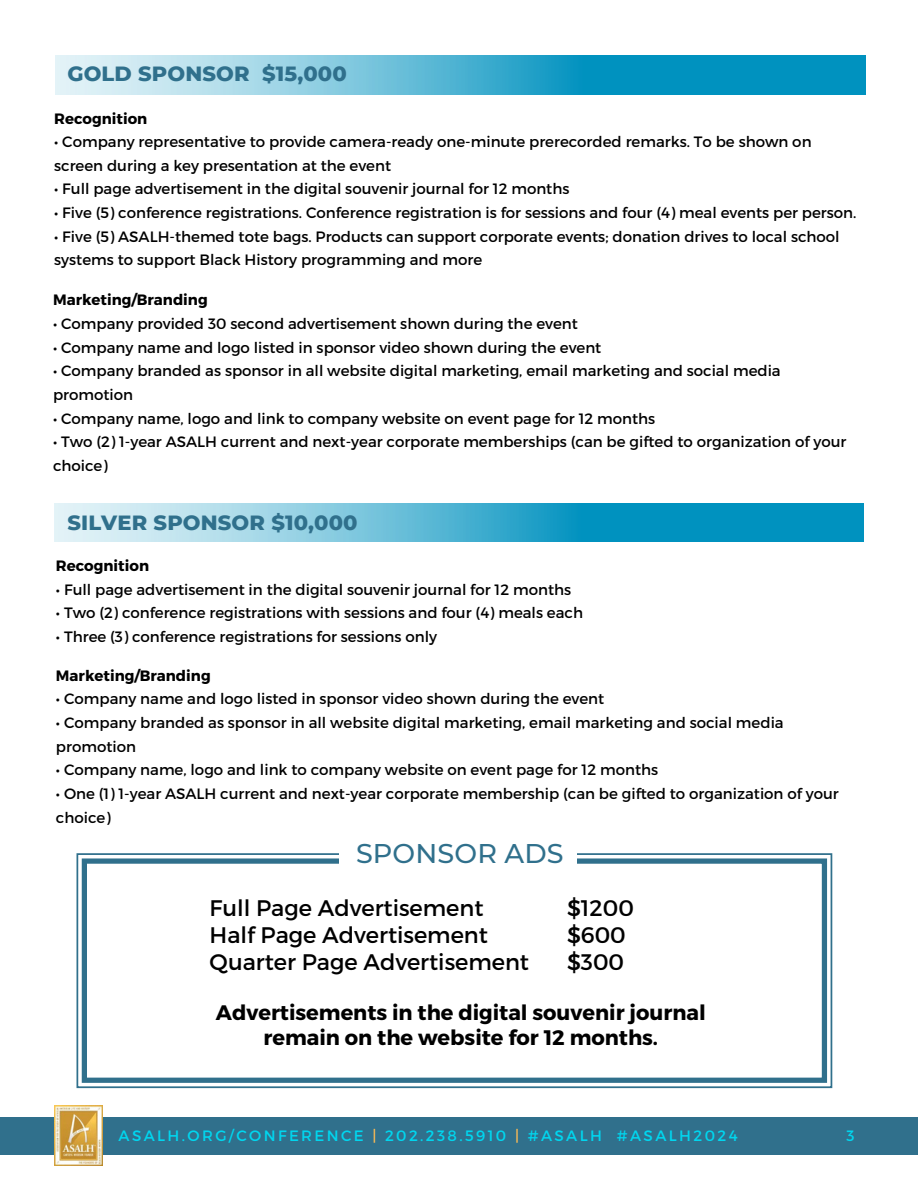
<style>
.page{position:relative;width:918px;height:1188px;background:#fff}
.page>*{position:absolute;margin:0;border:0;box-sizing:border-box;transform-origin:0 0}
.t1{font:500 27px "Montserrat";letter-spacing:.005em;color:#30708c}
.t2{font:22.5px/27px "Montserrat";color:#000}
.t3{font:700 21px/24.8px "Montserrat";color:#000;text-align:center}
.t4{font:800 21px "Montserrat";letter-spacing:.005em;color:#30708c}
.t5{font:15px/23.7px "Montserrat";color:#000}
.t6{font:700 15px "Montserrat";color:#000}
.t7{font:15px "Montserrat";letter-spacing:.16em;color:#00d6ef}
.s1{color:#ffbc53}
</style>
<div class="page">
<svg style="left:77px;top:853px;width:755px;height:235px"></svg>
<svg style="left:82px;top:858px;width:745px;height:225px"></svg>
<div style="left:339px;top:838px;width:238px;height:45px;background:#fff"></div>
<img style="left:54px;top:504px;width:810px;height:38px">
<div style="left:0;top:1117px;width:918px;height:38px;background:#30708c"></div>
<img style="left:54px;top:1106px;width:49px;height:59px">
<img style="left:56px;top:56px;width:809px;height:38px">
<p class="t4" style="left:67px;top:61px;width:281px">GOLD SPONSOR $15,000</p>
<p class="t6" style="left:54px;top:109px;width:95px">Recognition</p>
<p class="t5" style="left:54px;top:129px;width:759px">• Company representative to provide camera-ready one-minute prerecorded remarks. To be shown on screen during a key presentation at the event</p>
<p class="t5" style="left:54px;top:177px;width:517px">• Full page advertisement in the digital souvenir journal for 12 months</p>
<p class="t5" style="left:54px;top:200px;width:804px">• Five (5) conference registrations. Conference registration is for sessions and four (4) meal events per person.</p>
<p class="t5" style="left:54px;top:224px;width:787px">• Five (5) ASALH-themed tote bags. Products can support corporate events; donation drives to local school systems to support Black History programming and more</p>
<p class="t6" style="left:53px;top:290px;width:156px">Marketing/Branding</p>
<p class="t5" style="left:53px;top:311px;width:526px">• Company provided 30 second advertisement shown during the event</p>
<p class="t5" style="left:53px;top:335px;width:550px">• Company name and logo listed in sponsor video shown during the event</p>
<p class="t5" style="left:53px;top:358px;width:729px">• Company branded as sponsor in all website digital marketing, email marketing and social media promotion</p>
<p class="t5" style="left:53px;top:406px;width:604px">• Company name, logo and link to company website on event page for 12 months</p>
<h1 class="t5" style="left:53px;top:429px;width:795px">• Two (2) 1-year ASALH current and next-year corporate memberships (can be gifted to organization of your choice)</h1>
<p class="t4" style="left:67px;top:509px;width:292px">SILVER SPONSOR $10,000</p>
<h4 class="t6" style="left:56px;top:556px;width:95px">Recognition</h4>
<h4 class="t5" style="left:56px;top:577px;width:517px">• Full page advertisement in the digital souvenir journal for 12 months</h4>
<h3 class="t5" style="left:56px;top:600px;width:529px">• Two (2) conference registrations with sessions and four (4) meals each</h3>
<p class="t5" style="left:56px;top:624px;width:383px">• Three (3) conference registrations for sessions only</p>
<p class="t6" style="left:56px;top:666px;width:156px">Marketing/Branding</p>
<p class="t5" style="left:56px;top:686px;width:550px">• Company name and logo listed in sponsor video shown during the event</p>
<p class="t5" style="left:56px;top:710px;width:729px">• Company branded as sponsor in all website digital marketing, email marketing and social media promotion</p>
<p class="t5" style="left:56px;top:757px;width:604px">• Company name, logo and link to company website on event page for 12 months</p>
<p class="t5" style="left:56px;top:781px;width:784px">• One (1) 1-year ASALH current and next-year corporate membership (can be gifted to organization of your choice)</p>
<p class="t1" style="left:356px;top:837px;width:209px">SPONSOR ADS</p>
<p class="t2" style="left:210px;top:894px;width:321px">Full Page Advertisement<br>Half Page Advertisement<br>Quarter Page Advertisement</p>
<h2 class="t2" style="left:567px;top:894px;width:68px">$1200 $600 $300</h2>
<p class="t3" style="left:216px;top:999px;width:491px">Advertisements in the digital souvenir journal remain on the website for 12 months.</p>
<h5 class="t7" style="left:119px;top:1125px;width:621px">ASALH.ORG/CONFERENCE <span class="s1">|</span> 202.238.5910 <span class="s1">|</span> #ASALH #ASALH2024</h5>
<p class="t7" style="left:847px;top:1125px;width:10px">3</p>
</div>
